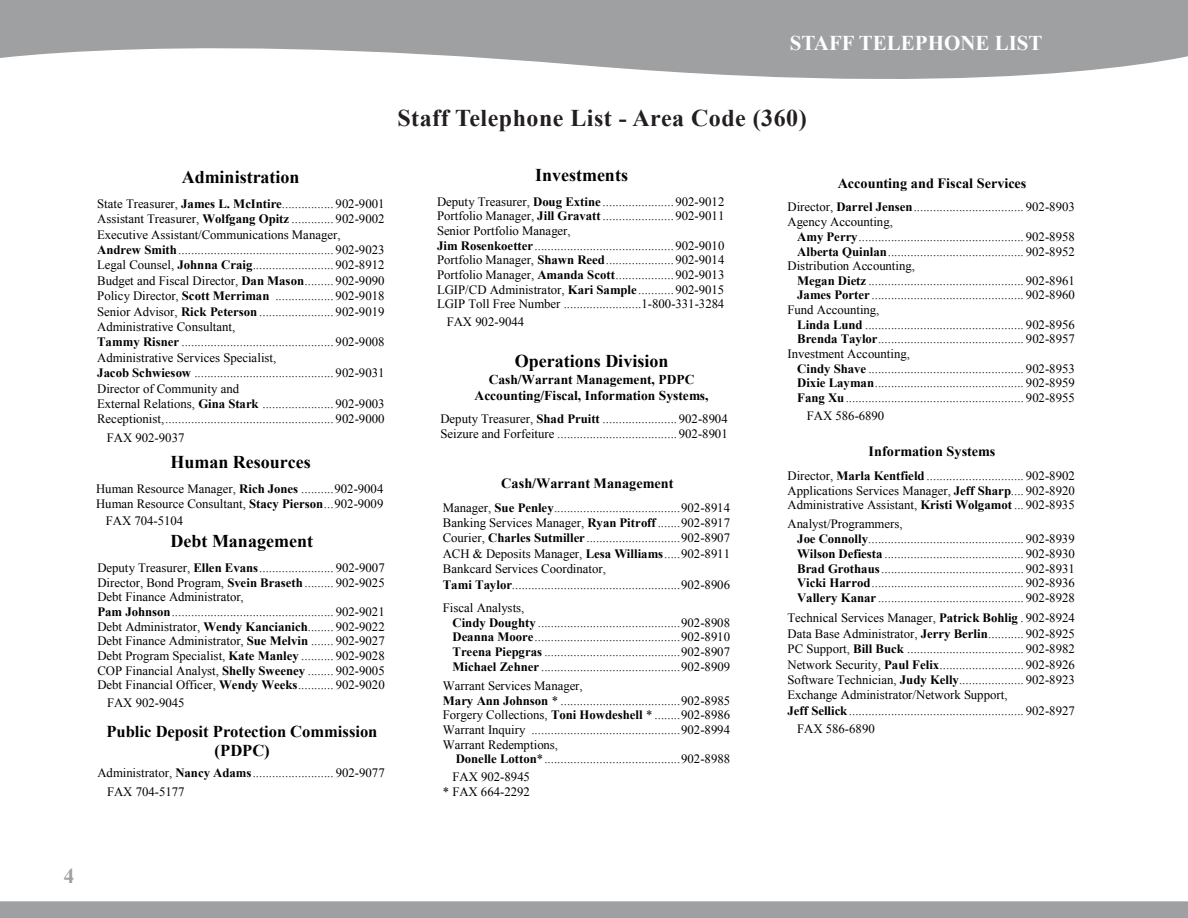
<style>
.page{position:relative;width:1188px;height:918px;background:#fff}
.page>*{position:absolute;margin:0;border:0;box-sizing:border-box;transform-origin:0 0}
.t1{font:700 24px "Times New Roman";letter-spacing:.02em;color:#231f20}
.t2{font:700 21px "Times New Roman";color:#fff}
.t3{font:700 21px "Times New Roman";color:#9fa0a2}
.t4{font:700 18px "Times New Roman";color:#000}
.t5{font:700 16.5px/19px "Times New Roman";color:#000;text-align:center}
.t6{font:700 14.25px "Times New Roman";color:#000}
.t7{font:700 13.5px/15.5px "Times New Roman";color:#000;text-align:center}
.t8{font:12.75px/14.7px "Times New Roman";letter-spacing:.005em;color:#000}
.s1{font-weight:700}
</style>
<div class="page">
<svg style="left:0;top:19px;width:1188px;height:60px"></svg>
<div style="left:0;top:0;width:1188px;height:19px;background:#9fa0a2"></div>
<svg style="left:0;top:901px;width:1188px;height:2px;background:#aeafb0"></svg>
<div style="left:0;top:903px;width:1188px;height:15px;background:#9fa0a2"></div>
<p class="t2" style="left:790px;top:28px;width:254px">STAFF TELEPHONE LIST</p>
<p class="t1" style="left:397px;top:101px;width:411px">Staff Telephone List - Area Code (360)</p>
<p class="t4" style="left:182px;top:165px;width:119px">Administration</p>
<p class="t8" style="left:97px;top:196px;width:289px;line-height:15.5px">State Treasurer, <span class="s1">James L. McIntire</span>................ 902-9001<br>Assistant Treasurer, <span class="s1">Wolfgang Opitz</span> ............. 902-9002<br>Executive Assistant/Communications Manager, <span class="s1">Andrew Smith</span>................................................ 902-9023<br>Legal Counsel, <span class="s1">Johnna Craig</span>......................... 902-8912<br>Budget and Fiscal Director, <span class="s1">Dan Mason</span>......... 902-9090<br>Policy Director, <span class="s1">Scott Merriman</span> .................. 902-9018<br>Senior Advisor, <span class="s1">Rick Peterson</span> ....................... 902-9019<br>Administrative Consultant,<br><span class="s1">Tammy Risner</span> ............................................... 902-9008<br>Administrative Services Specialist,<br><span class="s1">Jacob Schwiesow</span> ........................................... 902-9031<br>Director of Community and<br>External Relations, <span class="s1">Gina Stark</span> ...................... 902-9003<br>Receptionist,.................................................... 902-9000</p>
<p class="t8" style="left:107px;top:430px;width:79px">FAX 902-9037</p>
<p class="t4" style="left:170px;top:450px;width:142px">Human Resources</p>
<p class="t8" style="left:96px;top:481px;width:289px">Human Resource Manager, <span class="s1">Rich Jones</span> ..........902-9004<br>Human Resource Consultant, <span class="s1">Stacy Pierson</span>...902-9009</p>
<p class="t8" style="left:106px;top:513px;width:79px">FAX 704-5104</p>
<p class="t4" style="left:171px;top:529px;width:144px">Debt Management</p>
<p class="t8" style="left:97px;top:560px;width:289px">Deputy Treasurer, <span class="s1">Ellen Evans</span>....................... 902-9007<br>Director, Bond Program, <span class="s1">Svein Braseth</span>......... 902-9025<br>Debt Finance Administrator,<br><span class="s1">Pam Johnson</span>.................................................. 902-9021<br>Debt Administrator, <span class="s1">Wendy Kancianich</span>........ 902-9022<br>Debt Finance Administrator, <span class="s1">Sue Melvin</span> ....... 902-9027<br>Debt Program Specialist, <span class="s1">Kate Manley</span> .......... 902-9028<br>COP Financial Analyst, <span class="s1">Shelly Sweeney</span> ........ 902-9005<br>Debt Financial Officer, <span class="s1">Wendy Weeks</span>........... 902-9020</p>
<p class="t8" style="left:107px;top:695px;width:79px">FAX 902-9045</p>
<p class="t5" style="left:106px;top:722px;width:273px">Public Deposit Protection Commission (PDPC)</p>
<p class="t8" style="left:107px;top:764px;width:279px;line-height:18.3px;text-indent:-10px">Administrator, <span class="s1">Nancy Adams</span>......................... 902-9077<br>FAX 704-5177</p>
<p class="t4" style="left:535px;top:163px;width:94px">Investments</p>
<p class="t8" style="left:437px;top:194px;width:289px">Deputy Treasurer, <span class="s1">Doug Extine</span> ......................902-9012<br>Portfolio Manager, <span class="s1">Jill Gravatt</span>......................902-9011<br>Senior Portfolio Manager,<br><span class="s1">Jim Rosenkoetter</span> ...........................................902-9010<br>Portfolio Manager, <span class="s1">Shawn Reed</span>.....................902-9014<br>Portfolio Manager, <span class="s1">Amanda Scott</span>..................902-9013<br>LGIP/CD Administrator, <span class="s1">Kari Sample</span> ...........902-9015<br>LGIP Toll Free Number ........................1-800-331-3284</p>
<p class="t8" style="left:447px;top:315px;width:79px">FAX 902-9044</p>
<p class="t4" style="left:515px;top:349px;width:155px">Operations Division</p>
<p class="t7" style="left:475px;top:371px;width:235px">Cash/Warrant Management, PDPC<br>Accounting/Fiscal, Information Systems,</p>
<p class="t8" style="left:440px;top:411px;width:289px;line-height:15.3px">Deputy Treasurer, <span class="s1">Shad Pruitt</span> ....................... 902-8904<br>Seizure and Forfeiture ..................................... 902-8901</p>
<p class="t6" style="left:501px;top:474px;width:174px">Cash/Warrant Management</p>
<p class="t8" style="left:443px;top:500px;width:289px;line-height:15.3px">Manager, <span class="s1">Sue Penley</span>.......................................902-8914<br>Banking Services Manager, <span class="s1">Ryan Pitroff</span> .......902-8917<br>Courier, <span class="s1">Charles Sutmiller</span> .............................902-8907<br>ACH &amp; Deposits Manager, <span class="s1">Lesa Williams</span>.....902-8911<br>Bankcard Services Coordinator,<br><span class="s1">Tami Taylor</span>....................................................902-8906</p>
<p class="t8" style="left:453px;top:600px;width:279px;text-indent:-10px">Fiscal Analysts,<br><span class="s1">Cindy Doughty</span> ............................................902-8908<br><span class="s1">Deanna Moore</span>.............................................902-8910<br><span class="s1">Treena Piepgras</span> ..........................................902-8907<br><span class="s1">Michael Zehner</span> ...........................................902-8909</p>
<p class="t8" style="left:443px;top:678px;width:142px">Warrant Services Manager,</p>
<p class="t8" style="left:443px;top:693px;width:289px"><span class="s1">Mary Ann Johnson</span> * .....................................902-8985</p>
<p class="t8" style="left:443px;top:708px;width:289px">Forgery Collections, <span class="s1">Toni Howdeshell</span> * ........902-8986</p>
<p class="t8" style="left:443px;top:722px;width:289px">Warrant Inquiry ..............................................902-8994</p>
<p class="t8" style="left:443px;top:737px;width:117px">Warrant Redemptions,</p>
<p class="t8" style="left:456px;top:752px;width:276px"><span class="s1">Donelle Lotton</span>*..........................................902-8988</p>
<p class="t8" style="left:443px;top:769px;width:89px;text-align:right">FAX 902-8945<br>* FAX 664-2292</p>
<p class="t6" style="left:838px;top:173px;width:190px">Accounting and Fiscal Services</p>
<p class="t8" style="left:788px;top:200px;width:289px">Director, <span class="s1">Darrel Jensen</span>.................................. 902-8903</p>
<p class="t8" style="left:788px;top:214px;width:107px">Agency Accounting,</p>
<p class="t8" style="left:797px;top:229px;width:279px"><span class="s1">Amy Perry</span>................................................... 902-8958</p>
<p class="t8" style="left:797px;top:244px;width:279px"><span class="s1">Alberta Quinlan</span>.......................................... 902-8952</p>
<p class="t8" style="left:788px;top:258px;width:129px">Distribution Accounting,</p>
<p class="t8" style="left:797px;top:273px;width:279px"><span class="s1">Megan Dietz</span> ................................................ 902-8961</p>
<p class="t8" style="left:797px;top:288px;width:279px"><span class="s1">James Porter</span> ............................................... 902-8960</p>
<p class="t8" style="left:788px;top:302px;width:93px">Fund Accounting,</p>
<p class="t8" style="left:797px;top:317px;width:279px"><span class="s1">Linda Lund</span> ................................................. 902-8956</p>
<p class="t8" style="left:797px;top:332px;width:279px"><span class="s1">Brenda Taylor</span>............................................. 902-8957</p>
<p class="t8" style="left:788px;top:346px;width:124px">Investment Accounting,</p>
<p class="t8" style="left:797px;top:361px;width:279px"><span class="s1">Cindy Shave</span> ................................................ 902-8953</p>
<p class="t8" style="left:797px;top:376px;width:279px"><span class="s1">Dixie Layman</span>.............................................. 902-8959</p>
<p class="t8" style="left:797px;top:390px;width:279px"><span class="s1">Fang Xu</span>....................................................... 902-8955</p>
<p class="t8" style="left:807px;top:408px;width:79px">FAX 586-6890</p>
<p class="t6" style="left:868px;top:442px;width:129px">Information Systems</p>
<p class="t8" style="left:788px;top:468px;width:289px;text-align:justify">Director, <span class="s1">Marla Kentfield</span> .............................. 902-8902<br>Applications Services Manager, <span class="s1">Jeff Sharp</span>.... 902-8920<br>Administrative Assistant, <span class="s1">Kristi Wolgamot</span> ... 902-8935</p>
<p class="t8" style="left:797px;top:517px;width:279px;text-indent:-10px">Analyst/Programmers,<br><span class="s1">Joe Connolly</span>................................................ 902-8939<br><span class="s1">Wilson Defiesta</span> ........................................... 902-8930<br><span class="s1">Brad Grothaus</span>............................................ 902-8931<br><span class="s1">Vicki Harrod</span>............................................... 902-8936<br><span class="s1">Vallery Kanar</span> ............................................. 902-8928</p>
<p class="t8" style="left:788px;top:610px;width:289px;line-height:15.5px">Technical Services Manager, <span class="s1">Patrick Bohlig</span> . 902-8924<br>Data Base Administrator, <span class="s1">Jerry Berlin</span>........... 902-8925<br>PC Support, <span class="s1">Bill Buck</span> .................................... 902-8982<br>Network Security, <span class="s1">Paul Felix</span>.......................... 902-8926<br>Software Technician, <span class="s1">Judy Kelly</span>.................... 902-8923<br>Exchange Administrator/Network Support,<br><span class="s1">Jeff Sellick</span>...................................................... 902-8927</p>
<p class="t8" style="left:797px;top:721px;width:79px">FAX 586-6890</p>
<p class="t3" style="left:64px;top:862px;width:12px">4</p>
</div>
